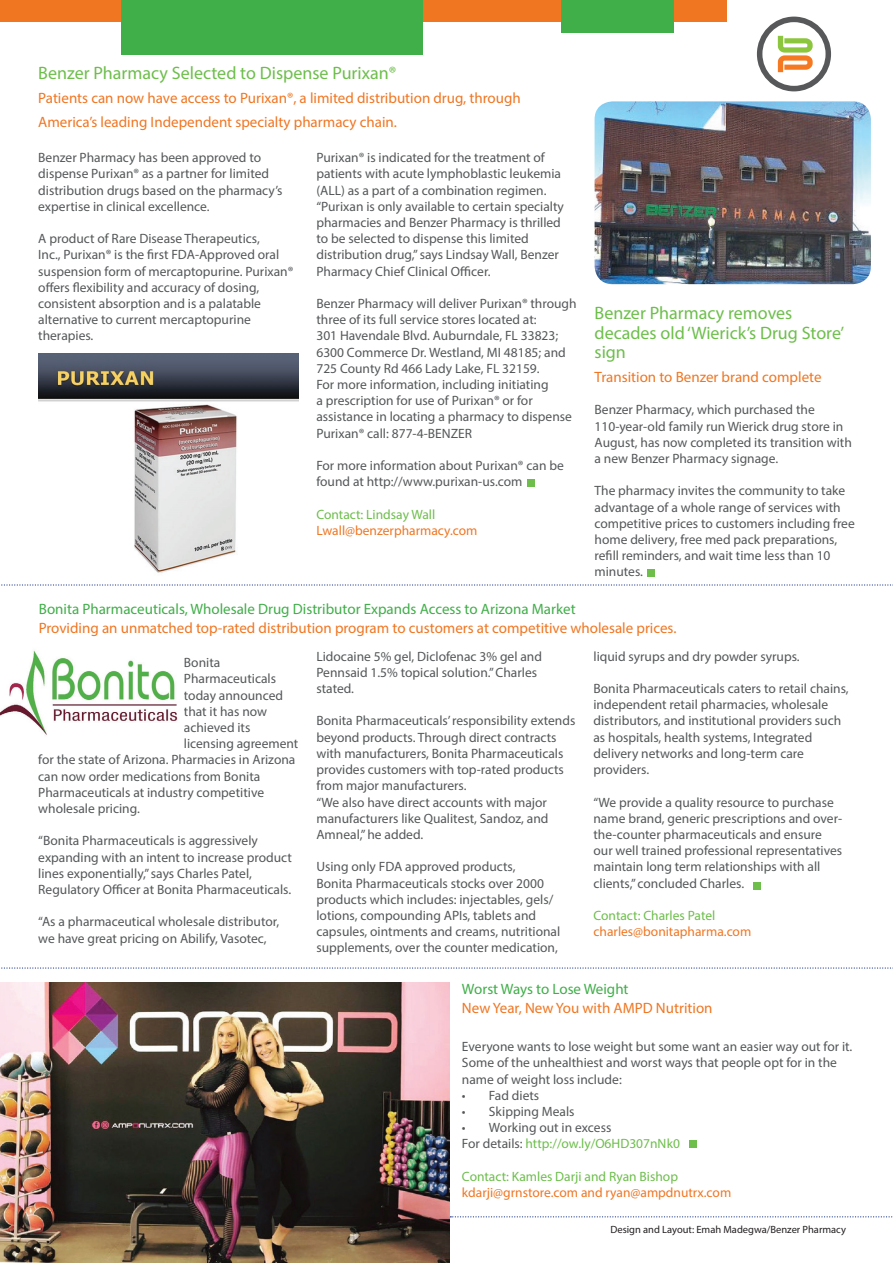
<style>
.page{position:relative;width:893px;height:1263px;background:#fff}
.page>*{position:absolute;margin:0;border:0;box-sizing:border-box;transform-origin:0 0}
.t1{font:18px/19.5px "Myriad Pro";color:#6dbe4b}
.t2{font:15px/23.7px "Myriad Pro";color:#f07622}
.t3{font:15px "Myriad Pro";color:#40ae49}
.t4{font:13.5px/16.2px "Myriad Pro";color:#545759}
.t5{font:13.5px "Myriad Pro";color:#f07622}
.t6{font:13.5px "Myriad Pro";color:#6dbe4b}
.t7{font:10.5px "Myriad Pro";color:#231f20}
.s1{color:#6dbe4b}
</style>
<div class="page">
<svg style="left:450px;top:1216px;width:443px;height:1px"></svg>
<svg style="left:1px;top:584px;width:892px;height:2px"></svg>
<div style="left:753px;top:882px;width:7px;height:8px;background:#6dbe4b"></div>
<svg style="left:757px;top:17px;width:74px;height:74px"></svg>
<div style="left:0;top:0;width:125px;height:22px;background:#f07622"></div>
<div style="left:121px;top:0;width:302px;height:54px;background:#40ae49"></div>
<div style="left:423px;top:0;width:138px;height:22px;background:#f07622"></div>
<div style="left:561px;top:0;width:113px;height:33px;background:#40ae49"></div>
<div style="left:674px;top:0;width:53px;height:22px;background:#f07622"></div>
<div style="left:689px;top:1140px;width:8px;height:7px;background:#6dbe4b"></div>
<div style="left:647px;top:569px;width:8px;height:8px;background:#6dbe4b"></div>
<div style="left:527px;top:479px;width:8px;height:8px;background:#6dbe4b"></div>
<img style="left:38px;top:353px;width:260px;height:220px">
<img style="left:0;top:650px;width:178px;height:85px">
<img style="left:595px;top:101px;width:276px;height:183px">
<img style="left:0;top:983px;width:450px;height:280px">
<svg style="left:1px;top:967px;width:892px;height:2px"></svg>
<h1 class="t1" style="left:38px;top:63px;width:360px">Benzer Pharmacy Selected to Dispense Purixan®</h1>
<p class="t2" style="left:38px;top:86px;width:484px">Patients can now have access to Purixan®, a limited distribution drug, through<br>America’s leading Independent specialty pharmacy chain.</p>
<p class="t4" style="left:38px;top:149px;width:246px">Benzer Pharmacy has been approved to dispense Purixan® as a partner for limited distribution drugs based on the pharmacy’s expertise in clinical excellence.</p>
<p class="t4" style="left:38px;top:230px;width:257px">A product of Rare Disease Therapeutics,<br>Inc., Purixan® is the first FDA-Approved oral suspension form of mercaptopurine. Purixan® offers flexibility and accuracy of dosing, consistent absorption and is a palatable alternative to current mercaptopurine therapies.</p>
<p class="t4" style="left:316px;top:149px;width:249px">Purixan® is indicated for the treatment of patients with acute lymphoblastic leukemia (ALL) as a part of a combination regimen. “Purixan is only available to certain specialty pharmacies and Benzer Pharmacy is thrilled to be selected to dispense this limited distribution drug,” says Lindsay Wall, Benzer Pharmacy Chief Clinical Officer.</p>
<p class="t4" style="left:316px;top:295px;width:262px">Benzer Pharmacy will deliver Purixan® through three of its full service stores located at:<br>301 Havendale Blvd. Auburndale, FL 33823; 6300 Commerce Dr. Westland, MI 48185; and 725 County Rd 466 Lady Lake, FL 32159.<br>For more information, including initiating<br>a prescription for use of Purixan® or for assistance in locating a pharmacy to dispense Purixan® call: 877-4-BENZER</p>
<p class="t4" style="left:316px;top:457px;width:249px">For more information about Purixan® can be found at http://www.purixan-us.com</p>
<p class="t6" style="left:316px;top:506px;width:120px">Contact: Lindsay Wall</p>
<p class="t5" style="left:316px;top:522px;width:163px">Lwall@benzerpharmacy.com</p>
<h1 class="t1" style="left:595px;top:303px;width:251px">Benzer Pharmacy removes decades old ‘Wierick’s Drug Store’ sign</h1>
<p class="t2" style="left:595px;top:365px;width:228px">Transition to Benzer brand complete</p>
<p class="t4" style="left:595px;top:402px;width:259px">Benzer Pharmacy, which purchased the 110-year-old family run Wierick drug store in August, has now completed its transition with a new Benzer Pharmacy signage.</p>
<p class="t4" style="left:595px;top:483px;width:262px">The pharmacy invites the community to take advantage of a whole range of services with competitive prices to customers including free home delivery, free med pack preparations, refill reminders, and wait time less than 10 minutes.</p>
<p class="t3" style="left:39px;top:599px;width:538px">Bonita Pharmaceuticals, Wholesale Drug Distributor Expands Access to Arizona Market</p>
<p class="t2" style="left:39px;top:616px;width:639px">Providing an unmatched top-rated distribution program to customers at competitive wholesale prices.</p>
<p class="t4" style="left:184px;top:654px;width:38px">Bonita</p>
<p class="t4" style="left:184px;top:670px;width:94px">Pharmaceuticals</p>
<p class="t4" style="left:184px;top:687px;width:101px">today announced</p>
<p class="t4" style="left:184px;top:703px;width:85px">that it has now</p>
<p class="t4" style="left:184px;top:719px;width:68px">achieved its</p>
<p class="t4" style="left:184px;top:735px;width:116px">licensing agreement</p>
<p class="t4" style="left:38px;top:751px;width:259px">for the state of Arizona. Pharmacies in Arizona</p>
<p class="t4" style="left:38px;top:768px;width:224px">can now order medications from Bonita</p>
<p class="t4" style="left:38px;top:784px;width:227px">Pharmaceuticals at industry competitive</p>
<p class="t4" style="left:38px;top:800px;width:103px">wholesale pricing.</p>
<p class="t4" style="left:38px;top:832px;width:255px">“Bonita Pharmaceuticals is aggressively expanding with an intent to increase product lines exponentially,” says Charles Patel, Regulatory Officer at Bonita Pharmaceuticals.</p>
<p class="t4" style="left:38px;top:913px;width:243px">“As a pharmaceutical wholesale distributor, we have great pricing on Abilify, Vasotec,</p>
<p class="t4" style="left:316px;top:648px;width:227px">Lidocaine 5% gel, Diclofenac 3% gel and<br>Pennsaid 1.5% topical solution.” Charles stated.</p>
<p class="t4" style="left:316px;top:713px;width:260px">Bonita Pharmaceuticals’ responsibility extends beyond products. Through direct contracts with manufacturers, Bonita Pharmaceuticals provides customers with top-rated products from major manufacturers.<br>“We also have direct accounts with major manufacturers like Qualitest, Sandoz, and Amneal,” he added.</p>
<p class="t4" style="left:316px;top:858px;width:245px">Using only FDA approved products,<br>Bonita Pharmaceuticals stocks over 2000 products which includes: injectables, gels/ lotions, compounding APIs, tablets and capsules, ointments and creams, nutritional supplements, over the counter medication,</p>
<p class="t4" style="left:593px;top:648px;width:208px">liquid syrups and dry powder syrups.</p>
<p class="t4" style="left:593px;top:680px;width:257px">Bonita Pharmaceuticals caters to retail chains, independent retail pharmacies, wholesale distributors, and institutional providers such as hospitals, health systems, Integrated delivery networks and long-term care providers.</p>
<p class="t4" style="left:593px;top:794px;width:250px">“We provide a quality resource to purchase name brand, generic prescriptions and over&shy;the-counter pharmaceuticals and ensure our well trained professional representatives maintain long term relationships with all clients,” concluded Charles.</p>
<p class="t6" style="left:593px;top:907px;width:123px">Contact: Charles Patel</p>
<p class="t5" style="left:593px;top:923px;width:159px">charles@bonitapharma.com</p>
<p class="t3" style="left:462px;top:979px;width:168px">Worst Ways to Lose Weight</p>
<p class="t2" style="left:462px;top:996px;width:252px">New Year, New You with AMPD Nutrition</p>
<p class="t4" style="left:462px;top:1038px;width:392px">Everyone wants to lose weight but some want an easier way out for it.<br>Some of the unhealthiest and worst ways that people opt for in the name of weight loss include:</p>
<p class="t4" style="left:462px;top:1087px;width:79px">• Fad diets</p>
<p class="t4" style="left:462px;top:1103px;width:114px">• Skipping Meals</p>
<p class="t4" style="left:462px;top:1119px;width:219px">• Working out in excess<br>For details: <span class="s1">http://ow.ly/O6HD307nNk0</span></p>
<p class="t6" style="left:462px;top:1168px;width:218px">Contact: Kamles Darji and Ryan Bishop</p>
<p class="t5" style="left:462px;top:1184px;width:271px">kdarji@grnstore.com and ryan@ampdnutrx.com</p>
<p class="t7" style="left:610px;top:1222px;width:237px">Design and Layout: Emah Madegwa/Benzer Pharmacy</p>
</div>
